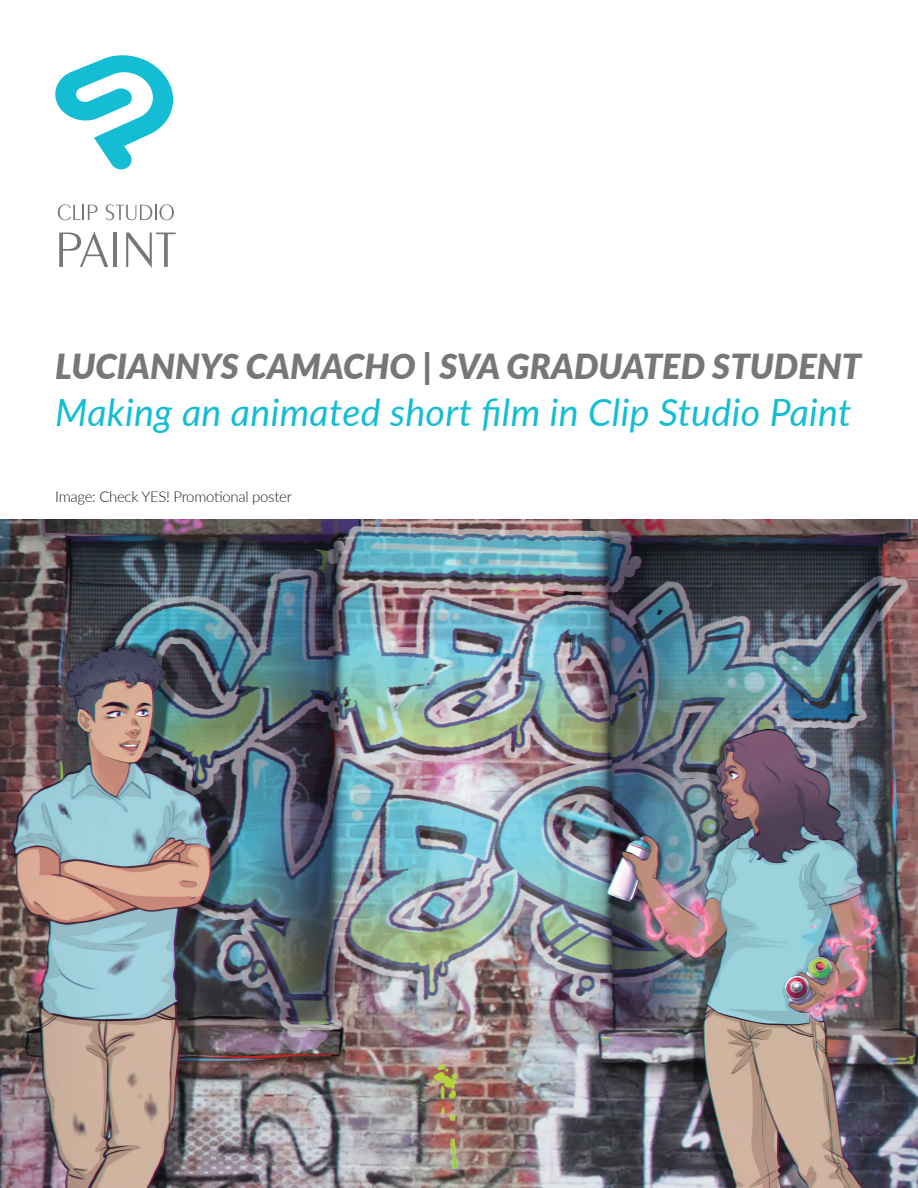
<style>
.page{position:relative;width:918px;height:1188px;background:#fff}
.page>*{position:absolute;margin:0;border:0;box-sizing:border-box;transform-origin:0 0}
.t1{font:italic 37.5px "Lato";letter-spacing:.01em;color:#14bdd4}
.t2{font:italic 900 34.5px "Lato";color:#767779}
.t3{font:300 15px "Lato";letter-spacing:-.02em;color:#231f20}
</style>
<div class="page">
<img style="left:0;top:520px;width:918px;height:668px">
<svg style="left:55px;top:55px;width:118px;height:114px"></svg>
<svg style="left:58px;top:204px;width:40px;height:16px"></svg>
<svg style="left:106px;top:204px;width:68px;height:16px"></svg>
<svg style="left:59px;top:232px;width:49px;height:35px"></svg>
<hr style="left:114px;top:233px;width:3px;height:34px;background:#767779">
<svg style="left:126px;top:233px;width:50px;height:35px"></svg>
<p class="t2" style="left:55px;top:341px;width:808px">LUCIANNYS CAMACHO | SVA GRADUATED STUDENT</p>
<p class="t1" style="left:55px;top:386px;width:798px">Making an animated short film in Clip Studio Paint</p>
<p class="t3" style="left:55px;top:486px;width:238px">Image: Check YES! Promotional poster</p>
</div>
